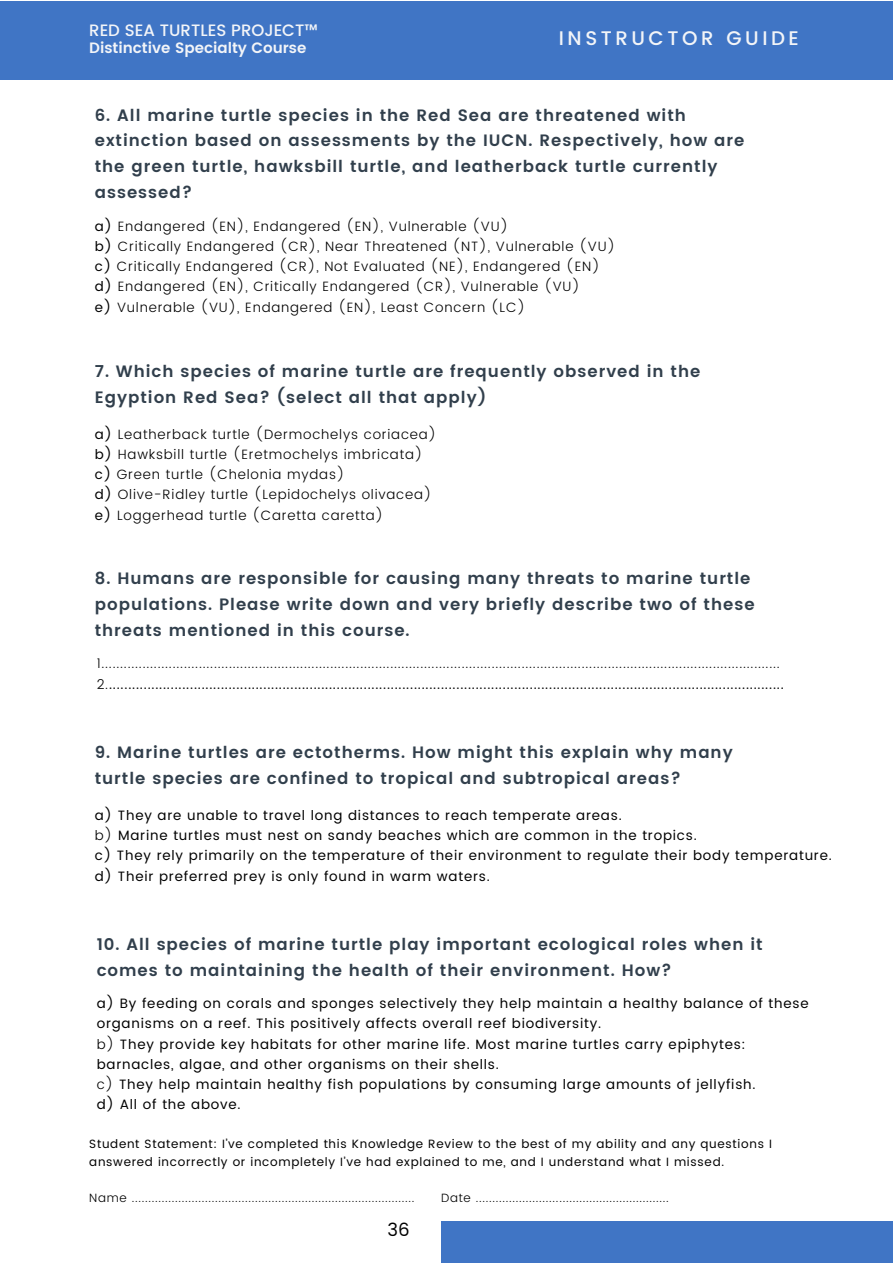
<style>
.page{position:relative;width:893px;height:1264px;background:#fff}
.page>*{position:absolute;margin:0;border:0;box-sizing:border-box;transform-origin:0 0}
.t1{font:500 19.65px "Poppins";letter-spacing:.18em;color:#f3f5f8}
.t2{font:18px "Poppins";color:#000}
.t3{font:600 16.5px/25.8px "Poppins";letter-spacing:.06em;color:#313f4c}
.t4{font:500 16.5px "Poppins";color:#f3f5f8}
.t5{font:600 15px "Poppins";color:#f3f5f8}
.t6{font:13.5px/20.2px "Poppins";letter-spacing:.06em;color:#000}
.t7{font:300 13.5px "Poppins";letter-spacing:.06em;color:#000}
.t8{font:12px/18px "Poppins";letter-spacing:.06em;color:#000}
.t9{font:300 12px "Poppins";letter-spacing:.06em;color:#000}
.s1{font-weight:400}
.s2{font-weight:300}
</style>
<div class="page">
<div style="left:440px;top:1220px;width:452px;height:42px;background:#4075c5"></div>
<div style="left:0;top:1px;width:892px;height:79px;background:#4075c5"></div>
<p class="t4" style="left:89px;top:21px;width:230px">RED SEA TURTLES PROJECT™</p>
<p class="t5" style="left:89px;top:39px;width:218px">Distinctive Specialty Course</p>
<p class="t1" style="left:559px;top:27px;width:241px">INSTRUCTOR GUIDE</p>
<p class="t3" style="left:95px;top:102px;width:651px">6. All marine turtle species in the Red Sea are threatened with extinction based on assessments by the IUCN. Respectively, how are the green turtle, hawksbill turtle, and leatherback turtle currently assessed?</p>
<p class="t7" style="left:95px;top:218px;width:415px"><span class="s1">a)</span> Endangered (EN), Endangered (EN), Vulnerable (VU)</p>
<p class="t7" style="left:95px;top:238px;width:522px"><span class="s1">b)</span> Critically Endangered (CR), Near Threatened (NT), Vulnerable (VU)</p>
<p class="t7" style="left:95px;top:258px;width:506px"><span class="s1">c)</span> Critically Endangered (CR), Not Evaluated (NE), Endangered (EN)</p>
<p class="t7" style="left:95px;top:279px;width:487px"><span class="s1">d)</span> Endangered (EN), Critically Endangered (CR), Vulnerable (VU)</p>
<p class="t7" style="left:95px;top:299px;width:432px"><span class="s1">e)</span> Vulnerable (VU), Endangered (EN), Least Concern (LC)</p>
<p class="t3" style="left:95px;top:358px;width:607px">7. Which species of marine turtle are frequently observed in the<br>Egyption Red Sea? (select all that apply)</p>
<p class="t7" style="left:95px;top:426px;width:343px"><span class="s1">a)</span> Leatherback turtle (Dermochelys coriacea)</p>
<p class="t7" style="left:95px;top:446px;width:329px"><span class="s1">b)</span> Hawksbill turtle (Eretmochelys imbricata)</p>
<p class="t7" style="left:95px;top:466px;width:251px"><span class="s1">c)</span> Green turtle (Chelonia mydas)</p>
<p class="t7" style="left:95px;top:487px;width:338px"><span class="s1">d)</span> Olive-Ridley turtle (Lepidochelys olivacea)</p>
<p class="t7" style="left:95px;top:507px;width:290px"><span class="s1">e)</span> Loggerhead turtle (Caretta caretta)</p>
<p class="t3" style="left:95px;top:565px;width:661px">8. Humans are responsible for causing many threats to marine turtle populations. Please write down and very briefly describe two of these threats mentioned in this course.</p>
<p class="t7" style="left:97px;top:655px;width:684px">1.....................................................................................................................................................................................</p>
<p class="t6" style="left:97px;top:673px;width:688px"><span class="s2">2.</span>...............................................................................................................................................................................</p>
<p class="t3" style="left:95px;top:739px;width:639px">9. Marine turtles are ectotherms. How might this explain why many turtle species are confined to tropical and subtropical areas?</p>
<p class="t6" style="left:95px;top:805px;width:528px">a) They are unable to travel long distances to reach temperate areas.</p>
<p class="t6" style="left:95px;top:825px;width:603px"><span class="s2">b)</span> Marine turtles must nest on sandy beaches which are common in the tropics.</p>
<p class="t6" style="left:95px;top:845px;width:738px">c) They rely primarily on the temperature of their environment to regulate their body temperature.</p>
<p class="t6" style="left:95px;top:865px;width:396px">d) Their preferred prey is only found in warm waters.</p>
<p class="t3" style="left:97px;top:931px;width:667px">10. All species of marine turtle play important ecological roles when it comes to maintaining the health of their environment. How?</p>
<p class="t6" style="left:97px;top:993px;width:713px">a) By feeding on corals and sponges selectively they help maintain a healthy balance of these organisms on a reef. This positively affects overall reef biodiversity.</p>
<p class="t6" style="left:97px;top:1033px;width:650px"><span class="s2">b)</span> They provide key habitats for other marine life. Most marine turtles carry epiphytes: barnacles, algae, and other organisms on their shells.</p>
<p class="t6" style="left:97px;top:1074px;width:660px"><span class="s2">c)</span> They help maintain healthy fish populations by consuming large amounts of jellyfish.</p>
<p class="t6" style="left:97px;top:1094px;width:145px">d) All of the above.</p>
<p class="t8" style="left:89px;top:1134px;width:684px">Student Statement: I’ve completed this Knowledge Review to the best of my ability and any questions I answered incorrectly or incompletely I’ve had explained to me, and I understand what I missed.</p>
<p class="t9" style="left:89px;top:1190px;width:327px">Name .....................................................................................</p>
<p class="t9" style="left:441px;top:1190px;width:229px">Date ..........................................................</p>
<p class="t2" style="left:387px;top:1218px;width:24px">36</p>
</div>
